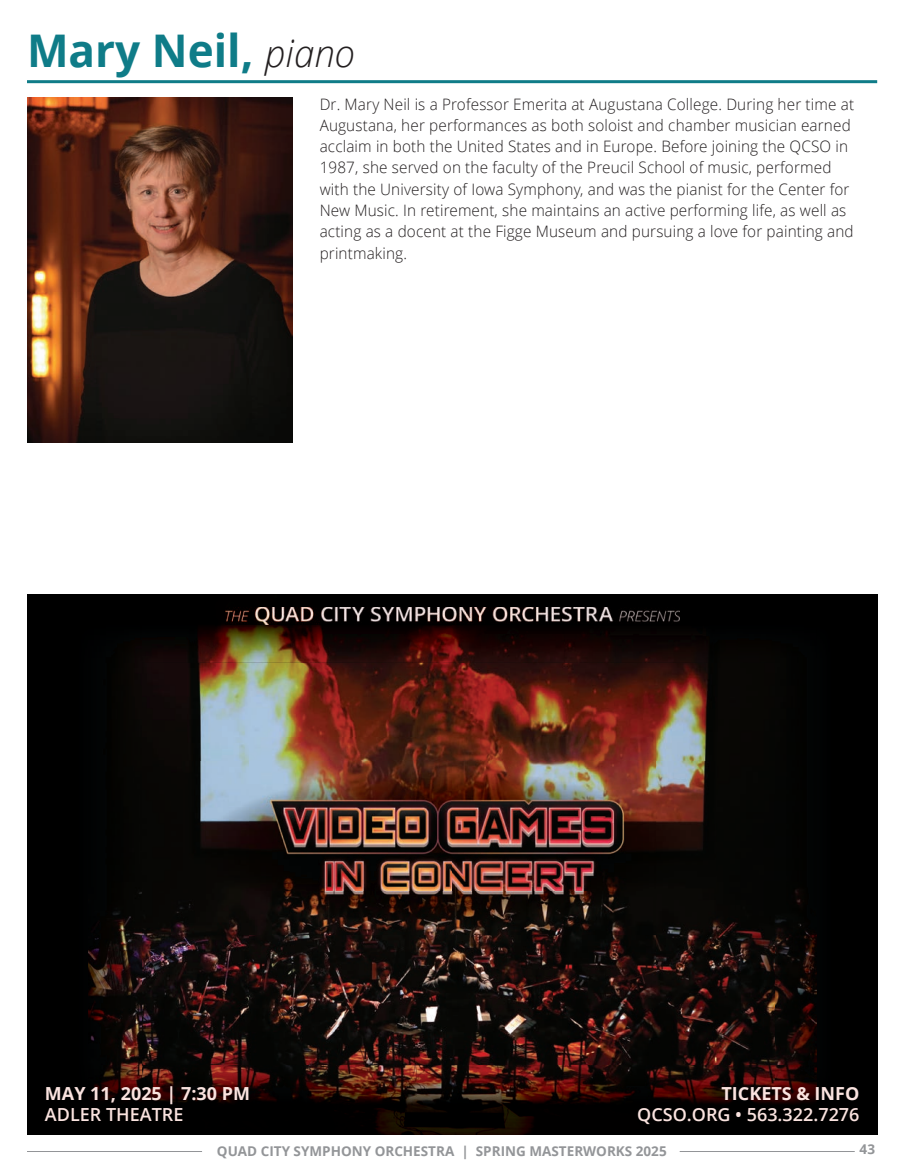
<style>
.page{position:relative;width:905px;height:1175px;background:#fff}
.page>*{position:absolute;margin:0;border:0;box-sizing:border-box;transform-origin:0 0}
.t1{font:700 45px "Open Sans";color:#0f7c88}
.t2{font:600 18px "Open Sans";color:#fae3df}
.t3{font:700 18px "Open Sans";color:#fae3df}
.t4{font:300 15.75px/21.3px "Open Sans";letter-spacing:.01em;color:#231f20}
.t5{font:700 13.5px "Open Sans";color:#939598}
.s1{font-weight:300;font-style:italic;font-size:37.5px;color:#231f20}
</style>
<div class="page">
<hr style="left:27px;top:1151px;width:175px;height:1px;background:#939598">
<hr style="left:679px;top:1151px;width:175px;height:1px;background:#939598">
<img style="left:27px;top:98px;width:265px;height:344px">
<hr style="left:27px;top:80px;width:850px;height:3px;background:#0f7c88">
<img style="left:141px;top:663px;width:736px;height:402px">
<img style="left:776px;top:1134px;width:101px;height:1px">
<img style="left:27px;top:663px;width:114px;height:472px">
<img style="left:172px;top:761px;width:78px;height:173px">
<img style="left:655px;top:761px;width:60px;height:173px">
<img style="left:250px;top:738px;width:405px;height:270px">
<img style="left:27px;top:594px;width:850px;height:69px">
<img style="left:225px;top:607px;width:455px;height:17px">
<img style="left:27px;top:1065px;width:850px;height:69px">
<h1 class="t1" style="left:27px;top:19px;width:329px">Mary Neil, <span class="s1">piano</span></h1>
<p class="t4" style="left:320px;top:93px;width:536px">Dr. Mary Neil is a Professor Emerita at Augustana College. During her time at Augustana, her performances as both soloist and chamber musician earned acclaim in both the United States and in Europe. Before joining the QCSO in 1987, she served on the faculty of the Preucil School of music, performed with the University of Iowa Symphony, and was the pianist for the Center for New Music. In retirement, she maintains an active performing life, as well as acting as a docent at the Figge Museum and pursuing a love for painting and printmaking.</p>
<p class="t3" style="left:45px;top:1080px;width:207px">MAY 11, 2025 | 7:30 PM</p>
<p class="t2" style="left:45px;top:1102px;width:140px">ADLER THEATRE</p>
<p class="t3" style="left:721px;top:1080px;width:139px">TICKETS &amp; INFO</p>
<p class="t2" style="left:637px;top:1102px;width:224px">QCSO.ORG • 563.322.7276</p>
<p class="t5" style="left:217px;top:1141px;width:451px">QUAD CITY SYMPHONY ORCHESTRA | SPRING MASTERWORKS 2025</p>
<p class="t5" style="left:859px;top:1139px;width:17px">43</p>
</div>
